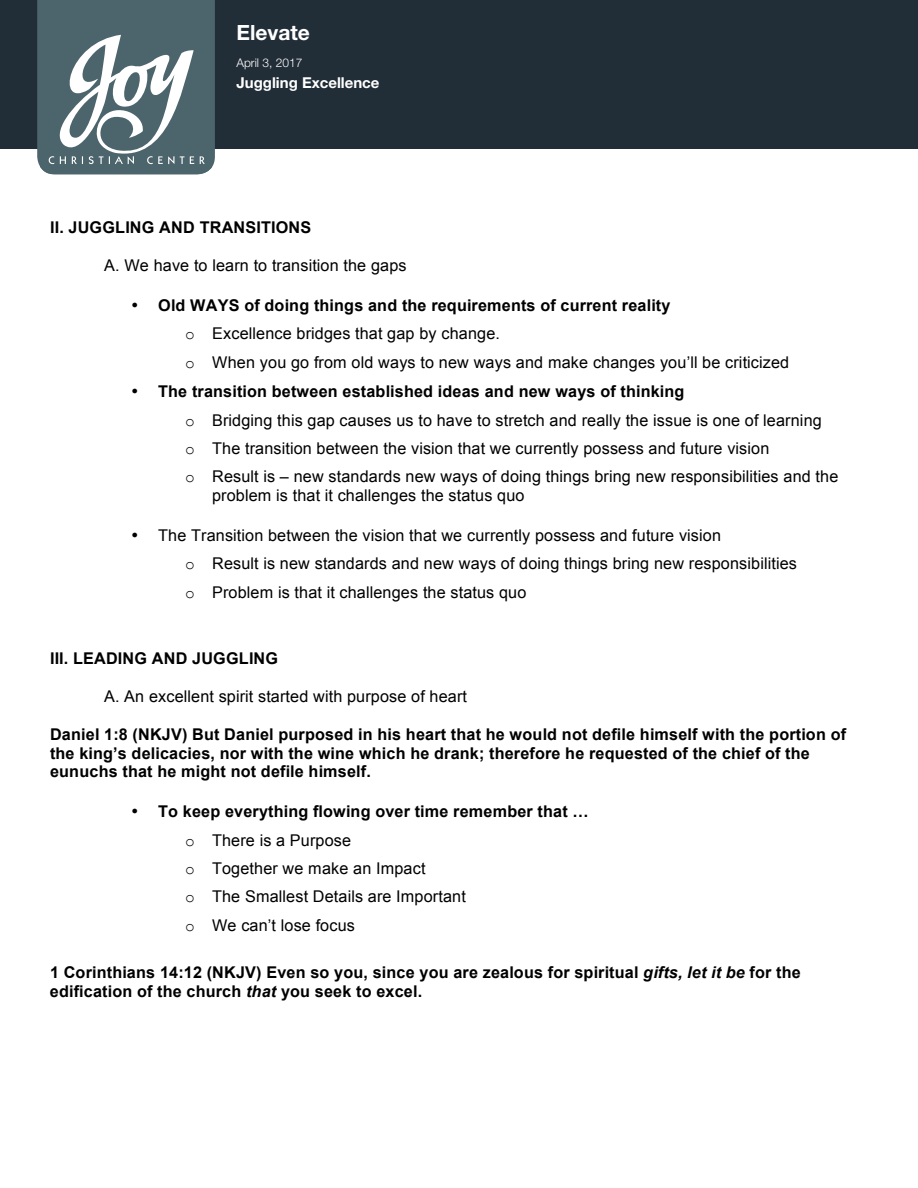
<style>
.page{position:relative;width:918px;height:1188px;background:#fff}
.page>*{position:absolute;margin:0;border:0;box-sizing:border-box;transform-origin:0 0}
.t1{font:700 21px "Helvetica Neue LT";color:#fff}
.t2{font:16.2px/28.5px "Arial";letter-spacing:.01em;color:#000}
.t3{font:700 16.2px/18.9px "Arial";letter-spacing:.01em;color:#000}
.t4{font:700 15px "Helvetica Neue LT";color:#fff}
.t5{font:300 12px "Helvetica Neue LT";color:#fff}
.s1{font-weight:700}
.s2{font-family:"Courier New"}
.s3{font-style:italic}
</style>
<div class="page">
<div style="left:0;top:0;width:918px;height:149px;background:#212d37"></div>
<svg style="left:37px;top:0;width:178px;height:174px"></svg>
<p class="t1" style="left:237px;top:20px;width:75px">Elevate</p>
<p class="t5" style="left:237px;top:56px;width:68px">April 3, 2017</p>
<p class="t4" style="left:237px;top:74px;width:144px">Juggling Excellence</p>
<p class="t3" style="left:50px;top:219px;width:263px">II. JUGGLING AND TRANSITIONS</p>
<p class="t2" style="left:104px;top:251px;width:304px">A. We have to learn to transition the gaps</p>
<p class="t2" style="left:185px;top:291px;width:606px;text-indent:-54px">• <span class="s1">Old WAYS of doing things and the requirements of current reality<br></span><span class="s2">o</span> Excellence bridges that gap by change.<br><span class="s2">o</span> When you go from old ways to new ways and make changes you’ll be criticized</p>
<p class="t2" style="left:185px;top:378px;width:655px;text-indent:-54px">• <span class="s1">The transition between established ideas and new ways of thinking<br></span><span class="s2">o</span> Bridging this gap causes us to have to stretch and really the issue is one of learning<br><span class="s2">o</span> The transition between the vision that we currently possess and future vision<br><span class="s2">o</span> Result is – new standards new ways of doing things bring new responsibilities and the</p>
<p class="t2" style="left:212px;top:482px;width:314px">problem is that it challenges the status quo</p>
<p class="t2" style="left:185px;top:521px;width:613px;text-indent:-54px">• The Transition between the vision that we currently possess and future vision<br><span class="s2">o</span> Result is new standards and new ways of doing things bring new responsibilities <span class="s2">o</span> Problem is that it challenges the status quo</p>
<p class="t3" style="left:50px;top:649px;width:230px">III. LEADING AND JUGGLING</p>
<p class="t2" style="left:104px;top:682px;width:365px">A. An excellent spirit started with purpose of heart</p>
<p class="t3" style="left:50px;top:725px;width:798px">Daniel 1:8 (NKJV) But Daniel purposed in his heart that he would not defile himself with the portion of the king’s delicacies, nor with the wine which he drank; therefore he requested of the chief of the eunuchs that he might not defile himself.</p>
<p class="t2" style="left:185px;top:797px;width:405px;text-indent:-54px">• <span class="s1">To keep everything flowing over time remember that … </span><span class="s2">o</span> There is a Purpose<br><span class="s2">o</span> Together we make an Impact<br><span class="s2">o</span> The Smallest Details are Important<br><span class="s2">o</span> We can’t lose focus</p>
<p class="t3" style="left:50px;top:963px;width:752px">1 Corinthians 14:12 (NKJV) Even so you, since you are zealous for spiritual <span class="s3">gifts, let it be</span> for the edification of the church <span class="s3">that</span> you seek to excel.</p>
</div>
